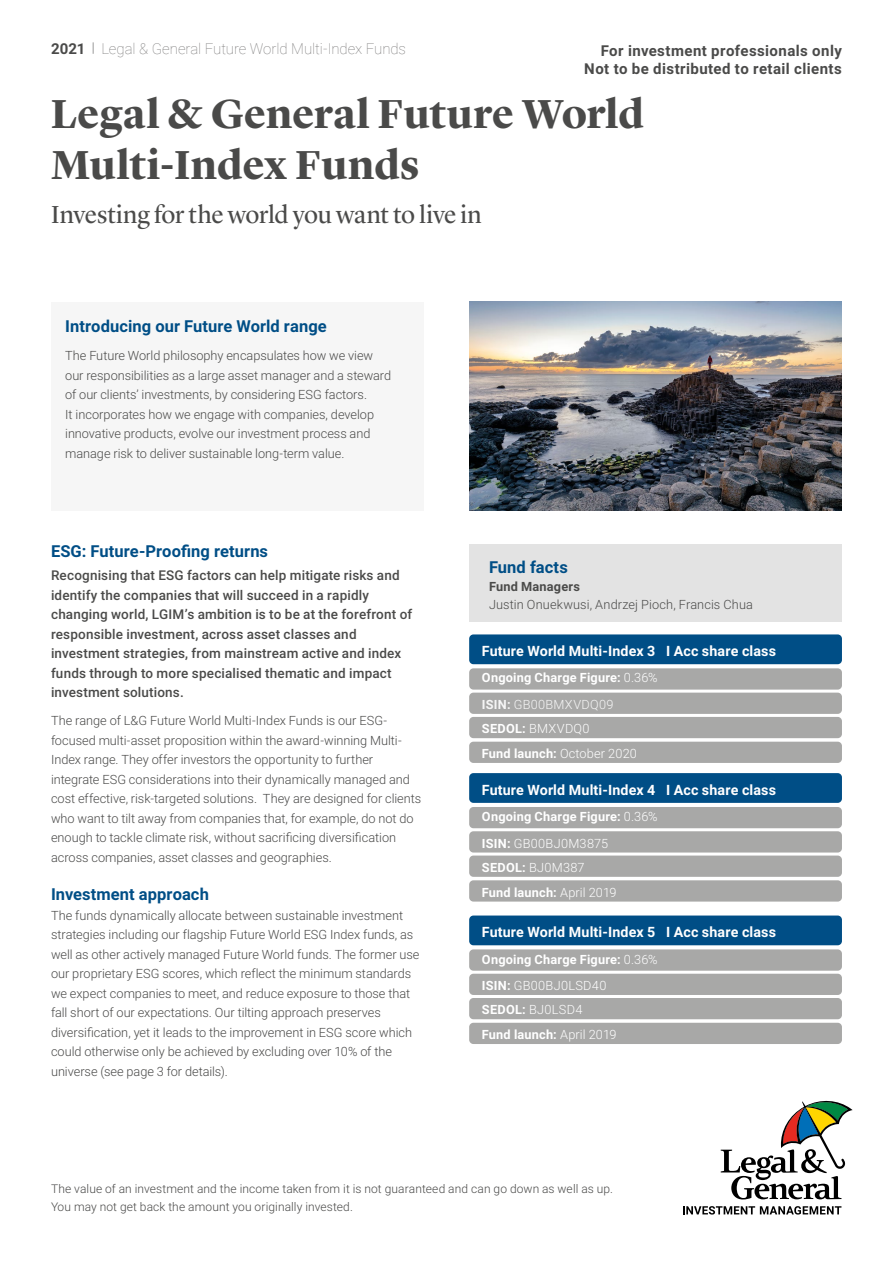
<style>
.page{position:relative;width:893px;height:1263px;background:#fff}
.page>*{position:absolute;margin:0;border:0;box-sizing:border-box;transform-origin:0 0}
.Front_page_header{font:700 42px/51px "Lyon Display";letter-spacing:.005em;color:#4a4a49}
.Front_page_sub_heade{font:25.5px "Lyon Display";letter-spacing:-.01em;color:#4a4a49}
.Body_copy_and_chart{font:700 16.5px "Roboto";letter-spacing:.005em;color:#004e86}
.body_copy_standard{font:700 16.5px "Roboto";letter-spacing:.005em;color:#004e86}
.t1{font:700 15px/18px "Roboto";letter-spacing:.03em;color:#4a4a49;text-align:right}
.t2{font:100 15px "Roboto";letter-spacing:-.005em;color:#757474}
.Body_copy_and_chart-2{font:700 14.25px "Roboto";letter-spacing:.01em;color:#fff}
.body_copy_standard-2{font:500 13.5px/19.5px "Roboto";letter-spacing:.01em;color:#4a4a49}
.body_copy_standard-3{font:300 12.75px/19.5px "Roboto";letter-spacing:-.005em;color:#4a4a49}
.Body_copy_and_chart-3{font:300 12.75px/19.5px "Roboto";color:#4a4a49}
.Body_copy_and_chart-4{font:700 12.75px "Roboto";letter-spacing:.015em;color:#fff}
.Body_copy_and_chart-5{font:300 12.75px "Roboto";letter-spacing:.025em;color:#fff}
.Body_copy_and_chart-6{font:300 12.75px "Roboto";letter-spacing:.025em;color:#f6f6f6}
.Body_copy_and_chart-7{font:700 12.75px "Roboto";letter-spacing:.015em;color:#4a4a49}
.body_copy_standard-4{font:300 12px "Roboto";letter-spacing:.01em;color:#4a4a49}
.s1{font-weight:700;color:#4a4a49}
.s2{font-weight:300;font-size:13.5px}
.s3{font-weight:300}
.s4{font-weight:700}
</style>
<div class="page">
<svg style="left:721px;top:1100px;width:132px;height:99px"></svg>
<svg style="left:683px;top:1206px;width:158px;height:8px"></svg>
<div style="left:469px;top:544px;width:373px;height:78px;background:#e3e3e3"></div>
<div style="left:469px;top:634px;width:373px;height:30px;background:#004e86;border-radius:4px"></div>
<div style="left:469px;top:773px;width:373px;height:30px;background:#004e86;border-radius:4px"></div>
<div style="left:469px;top:915px;width:373px;height:30px;background:#004e86;border-radius:4px"></div>
<div style="left:469px;top:668px;width:373px;height:22px;background:#a8a8a7;border-radius:4px"></div>
<div style="left:469px;top:807px;width:373px;height:21px;background:#a8a8a7;border-radius:4px"></div>
<div style="left:469px;top:949px;width:373px;height:22px;background:#a8a8a7;border-radius:4px"></div>
<div style="left:469px;top:693px;width:373px;height:21px;background:#a8a8a7;border-radius:4px"></div>
<div style="left:469px;top:831px;width:373px;height:21px;background:#a8a8a7;border-radius:4px"></div>
<div style="left:469px;top:974px;width:373px;height:21px;background:#a8a8a7;border-radius:4px"></div>
<div style="left:469px;top:717px;width:373px;height:21px;background:#a8a8a7;border-radius:4px"></div>
<div style="left:469px;top:855px;width:373px;height:22px;background:#a8a8a7;border-radius:4px"></div>
<div style="left:469px;top:998px;width:373px;height:21px;background:#a8a8a7;border-radius:4px"></div>
<div style="left:469px;top:742px;width:373px;height:21px;background:#a8a8a7;border-radius:4px"></div>
<div style="left:469px;top:880px;width:373px;height:21px;background:#a8a8a7;border-radius:4px"></div>
<div style="left:469px;top:1023px;width:373px;height:21px;background:#a8a8a7;border-radius:4px"></div>
<img style="left:469px;top:302px;width:373px;height:208px">
<div style="left:51px;top:302px;width:373px;height:208px;background:#f6f6f6"></div>
<p class="t2" style="left:51px;top:38px;width:357px"><span class="s1">2021</span> <span class="s2">|</span> Legal &amp; General Future World Multi-Index Funds</p>
<p class="t1" style="left:584px;top:41px;width:259px">For investment professionals only<br>Not to be distributed to retail clients</p>
<p class="Front_page_header" style="left:51px;top:85px;width:594px">Legal &amp; General Future World<br>Multi-Index Funds</p>
<p class="Front_page_sub_heade" style="left:51px;top:195px;width:432px">Investing for the world you want to live in</p>
<p class="Body_copy_and_chart" style="left:65px;top:315px;width:263px">Introducing our Future World range</p>
<p class="Body_copy_and_chart-3" style="left:65px;top:345px;width:327px">The Future World philosophy encapsulates how we view our responsibilities as a large asset manager and a steward of our clients’ investments, by considering ESG factors.<br>It incorporates how we engage with companies, develop innovative products, evolve our investment process and manage risk to deliver sustainable long-term value.</p>
<p class="Body_copy_and_chart" style="left:51px;top:539px;width:219px">ESG: Future-Proofing returns</p>
<p class="body_copy_standard-2" style="left:51px;top:565px;width:363px">Recognising that ESG factors can help mitigate risks and identify the companies that will succeed in a rapidly changing world, LGIM’s ambition is to be at the forefront of responsible investment, across asset classes and investment strategies, from mainstream active and index funds through to more specialised thematic and impact investment solutions.</p>
<p class="body_copy_standard-3" style="left:51px;top:711px;width:372px">The range of L&amp;G Future World Multi-Index Funds is our ESG&shy;focused multi-asset proposition within the award-winning Multi-Index range. They offer investors the opportunity to further integrate ESG considerations into their dynamically managed and cost effective, risk-targeted solutions. They are designed for clients who want to tilt away from companies that, for example, do not do enough to tackle climate risk, without sacrificing diversification across companies, asset classes and geographies.</p>
<p class="body_copy_standard" style="left:51px;top:882px;width:159px">Investment approach</p>
<p class="body_copy_standard-3" style="left:51px;top:905px;width:370px">The funds dynamically allocate between sustainable investment strategies including our flagship Future World ESG Index funds, as well as other actively managed Future World funds. The former use our proprietary ESG scores, which reflect the minimum standards we expect companies to meet, and reduce exposure to those that fall short of our expectations. Our tilting approach preserves diversification, yet it leads to the improvement in ESG score which could otherwise only be achieved by excluding over 10% of the universe (see page 3 for details).</p>
<p class="Body_copy_and_chart" style="left:489px;top:556px;width:80px">Fund facts</p>
<p class="Body_copy_and_chart-7" style="left:489px;top:578px;width:92px">Fund Managers</p>
<p class="Body_copy_and_chart-3" style="left:489px;top:594px;width:265px">Justin Onuekwusi, Andrzej Pioch, Francis Chua</p>
<p class="Body_copy_and_chart-2" style="left:482px;top:641px;width:296px">Future World Multi-Index 3 I Acc share class</p>
<p class="Body_copy_and_chart-4" style="left:482px;top:669px;width:177px">Ongoing Charge Figure: <span class="s3">0.36%</span></p>
<p class="Body_copy_and_chart-6" style="left:482px;top:695px;width:133px"><span class="s4">ISIN:</span> GB00BMXVDQ09</p>
<p class="Body_copy_and_chart-5" style="left:482px;top:720px;width:109px"><span class="s4">SEDOL:</span> BMXVDQ0</p>
<p class="Body_copy_and_chart-4" style="left:482px;top:744px;width:157px">Fund launch: <span class="s3">October 2020</span></p>
<p class="Body_copy_and_chart-2" style="left:482px;top:779px;width:296px">Future World Multi-Index 4 I Acc share class</p>
<p class="Body_copy_and_chart-4" style="left:482px;top:808px;width:177px">Ongoing Charge Figure: <span class="s3">0.36%</span></p>
<p class="Body_copy_and_chart-5" style="left:482px;top:834px;width:128px"><span class="s4">ISIN:</span> GB00BJ0M3875</p>
<p class="Body_copy_and_chart-5" style="left:482px;top:858px;width:104px"><span class="s4">SEDOL:</span> BJ0M387</p>
<p class="Body_copy_and_chart-4" style="left:482px;top:883px;width:136px">Fund launch: <span class="s3">April 2019</span></p>
<p class="Body_copy_and_chart-2" style="left:482px;top:922px;width:296px">Future World Multi-Index 5 I Acc share class</p>
<p class="Body_copy_and_chart-4" style="left:482px;top:950px;width:177px">Ongoing Charge Figure: <span class="s3">0.36%</span></p>
<p class="Body_copy_and_chart-5" style="left:482px;top:976px;width:126px"><span class="s4">ISIN:</span> GB00BJ0LSD40</p>
<p class="Body_copy_and_chart-5" style="left:482px;top:1001px;width:102px"><span class="s4">SEDOL:</span> BJ0LSD4</p>
<p class="Body_copy_and_chart-4" style="left:482px;top:1025px;width:136px">Fund launch: <span class="s3">April 2019</span></p>
<p class="body_copy_standard-4" style="left:51px;top:1181px;width:563px">The value of an investment and the income taken from it is not guaranteed and can go down as well as up.</p>
<p class="body_copy_standard-4" style="left:51px;top:1199px;width:303px">You may not get back the amount you originally invested.</p>
</div>
